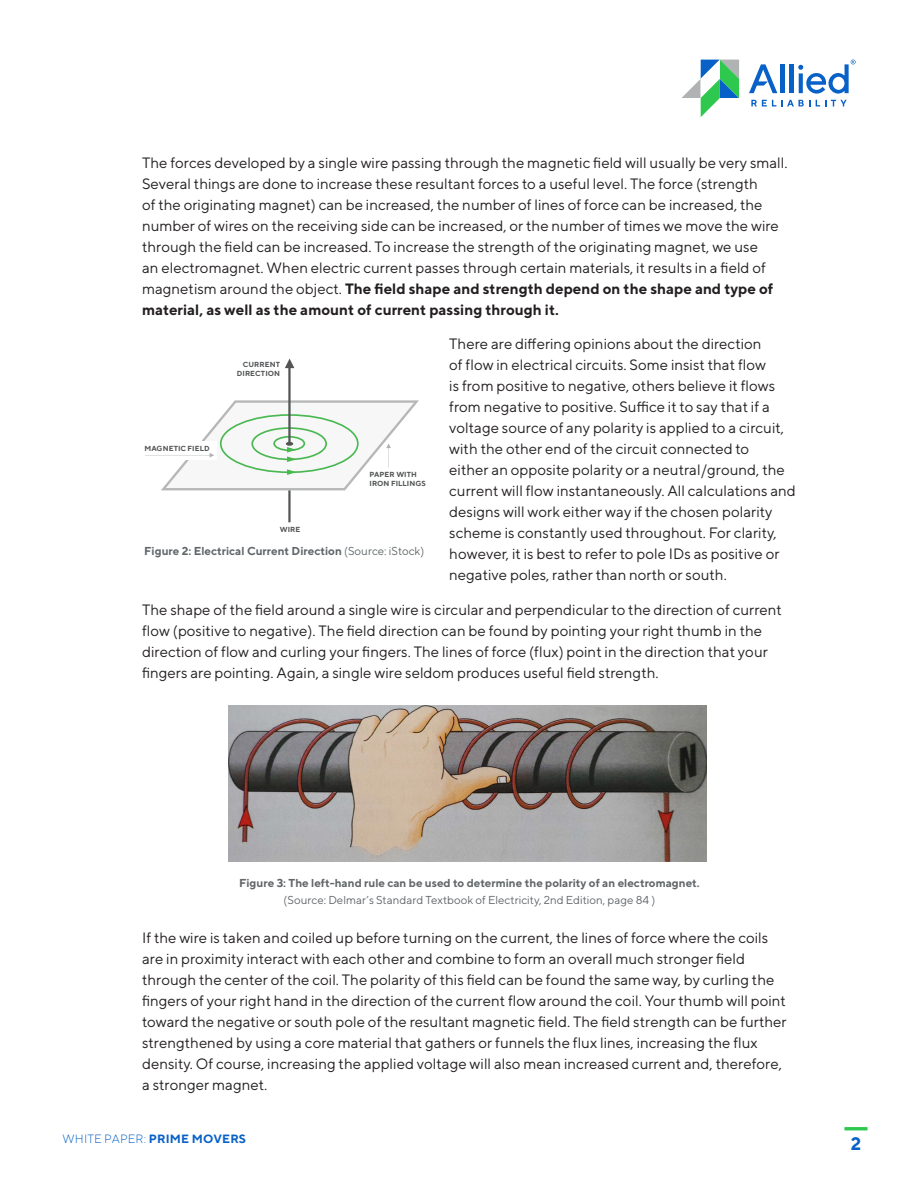
<style>
.page{position:relative;width:918px;height:1188px;background:#fff}
.page>*{position:absolute;margin:0;border:0;box-sizing:border-box;transform-origin:0 0}
.t1{font:700 18px "TT Norms";color:#0861c7}
.t2{font:15px/21px "TT Norms";color:#231f20}
.t3{font:300 12px "TT Norms";letter-spacing:.01em;color:#0861c7}
.t4{font:700 11.55px/16.8px "TT Norms";color:#616669;text-align:center}
.t5{font:700 7.35px/8.9px "TT Norms";letter-spacing:.005em;color:#525455}
.s1{font-weight:700}
.s2{font-weight:400}
</style>
<div class="page">
<svg style="left:681px;top:60px;width:58px;height:57px"></svg>
<svg style="left:751px;top:100px;width:59px;height:6px"></svg>
<svg style="left:816px;top:100px;width:31px;height:6px"></svg>
<div style="left:780px;top:64px;width:5px;height:29px;background:#0861c7"></div>
<hr style="left:790px;top:64px;width:4px;height:29px;background:#0861c7">
<svg style="left:749px;top:64px;width:28px;height:29px"></svg>
<svg style="left:798px;top:60px;width:58px;height:34px"></svg>
<hr style="left:845px;top:1127px;width:22px;height:3px;background:#2dc84d">
<svg style="left:145px;top:359px;width:274px;height:163px"></svg>
<img style="left:229px;top:706px;width:478px;height:155px">
<p class="t2" style="left:142px;top:152px;width:647px">The forces developed by a single wire passing through the magnetic field will usually be very small.<br>Several things are done to increase these resultant forces to a useful level. The force (strength<br>of the originating magnet) can be increased, the number of lines of force can be increased, the number of wires on the receiving side can be increased, or the number of times we move the wire through the field can be increased. To increase the strength of the originating magnet, we use<br>an electromagnet. When electric current passes through certain materials, it results in a field of magnetism around the object. <span class="s1">The field shape and strength depend on the shape and type of material, as well as the amount of current passing through it.</span></p>
<p class="t2" style="left:449px;top:333px;width:348px">There are differing opinions about the direction<br>of flow in electrical circuits. Some insist that flow<br>is from positive to negative, others believe it flows from negative to positive. Suffice it to say that if a voltage source of any polarity is applied to a circuit, with the other end of the circuit connected to<br>either an opposite polarity or a neutral/ground, the current will flow instantaneously. All calculations and designs will work either way if the chosen polarity scheme is constantly used throughout. For clarity, however, it is best to refer to pole IDs as positive or negative poles, rather than north or south.</p>
<p class="t2" style="left:142px;top:599px;width:641px">The shape of the field around a single wire is circular and perpendicular to the direction of current flow (positive to negative). The field direction can be found by pointing your right thumb in the direction of flow and curling your fingers. The lines of force (flux) point in the direction that your fingers are pointing. Again, a single wire seldom produces useful field strength.</p>
<p class="t5" style="left:237px;top:360px;width:45px;text-align:right">CURRENT<br>DIRECTION</p>
<p class="t5" style="left:145px;top:444px;width:67px">MAGNETIC FIELD</p>
<p class="t5" style="left:370px;top:470px;width:58px">PAPER WITH<br>IRON FILLINGS</p>
<p class="t5" style="left:280px;top:525px;width:22px">WIRE</p>
<p class="t4" style="left:144px;top:542px;width:282px">Figure 2: Electrical Current Direction <span class="s2">(Source: iStock)</span></p>
<p class="t4" style="left:239px;top:875px;width:462px">Figure 3: The left-hand rule can be used to determine the polarity of an electromagnet. <span class="s2">(Source: Delmar’s Standard Textbook of Electricity, 2nd Edition, page 84 )</span></p>
<p class="t2" style="left:142px;top:927px;width:646px">If the wire is taken and coiled up before turning on the current, the lines of force where the coils are in proximity interact with each other and combine to form an overall much stronger field through the center of the coil. The polarity of this field can be found the same way, by curling the fingers of your right hand in the direction of the current flow around the coil. Your thumb will point toward the negative or south pole of the resultant magnetic field. The field strength can be further strengthened by using a core material that gathers or funnels the flux lines, increasing the flux density. Of course, increasing the applied voltage will also mean increased current and, therefore, a stronger magnet.</p>
<p class="t3" style="left:63px;top:1132px;width:185px">WHITE PAPER: <span class="s1">PRIME MOVERS</span></p>
<p class="t1" style="left:851px;top:1132px;width:12px">2</p>
</div>
